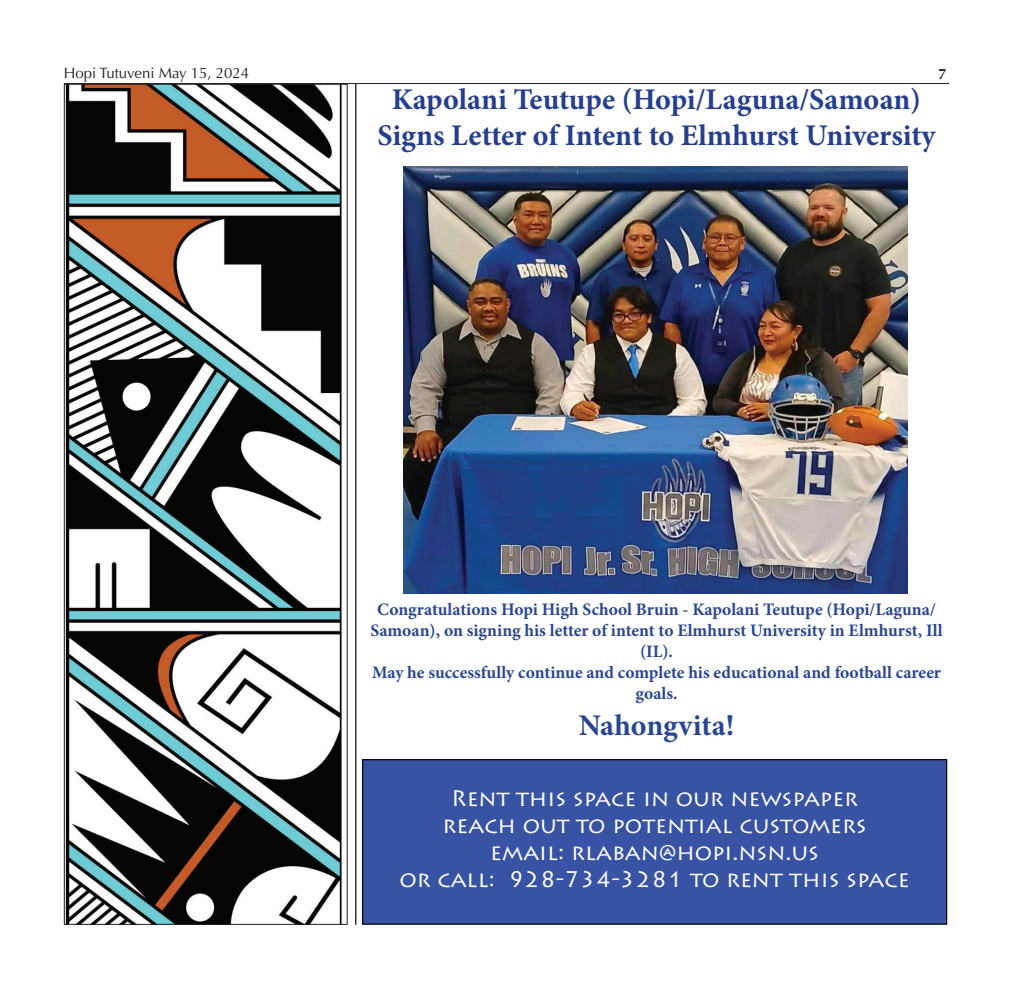
<style>
.page{position:relative;width:1013px;height:990px;background:#fff}
.page>*{position:absolute;margin:0;border:0;box-sizing:border-box;transform-origin:0 0}
.t1{font:700 30px/36px "Minion Pro";letter-spacing:-.005em;color:#253f8e;text-align:center}
.t2{font:700 30px "Minion Pro";color:#2a4692}
.t3{font:22.5px/27px "Lithos Pro";color:#fff;text-align:center}
.t4{font:700 17.5px/21px "Minion Pro";color:#2a4692;text-align:center}
.t5{font:15px "Optima";color:#231f20}
.t6{font:700 15px "Optima";color:#231f20}
</style>
<div class="page">
<hr style="left:64px;top:83px;width:885px;height:1px;background:#231f20">
<hr style="left:355px;top:84px;width:1px;height:840px;background:#0b1221">
<div style="left:362px;top:758px;width:585px;height:166px;background:#3853a3;border:1px solid #040503"></div>
<img style="left:66px;top:86px;width:276px;height:836px">
<img style="left:403px;top:166px;width:504px;height:427px">
<p class="t5" style="left:64px;top:64px;width:187px">Hopi Tutuveni May 15, 2024</p>
<p class="t6" style="left:938px;top:65px;width:10px">7</p>
<h1 class="t1" style="left:377px;top:81px;width:559px">Kapolani Teutupe (Hopi/Laguna/Samoan)<br>Signs Letter of Intent to Elmhurst University</h1>
<p class="t4" style="left:370px;top:598px;width:573px">Congratulations Hopi High School Bruin - Kapolani Teutupe (Hopi/Laguna/ Samoan), on signing his letter of intent to Elmhurst University in Elmhurst, Ill (IL).<br>May he successfully continue and complete his educational and football career goals.</p>
<h1 class="t2" style="left:578px;top:704px;width:157px">Nahongvita!</h1>
<p class="t3" style="left:399px;top:784px;width:511px">Rent this space in our newspaper<br>reach out to potential customers<br>email: rlaban@hopi.nsn.us<br>or call: 928-734-3281 to rent this space</p>
</div>
